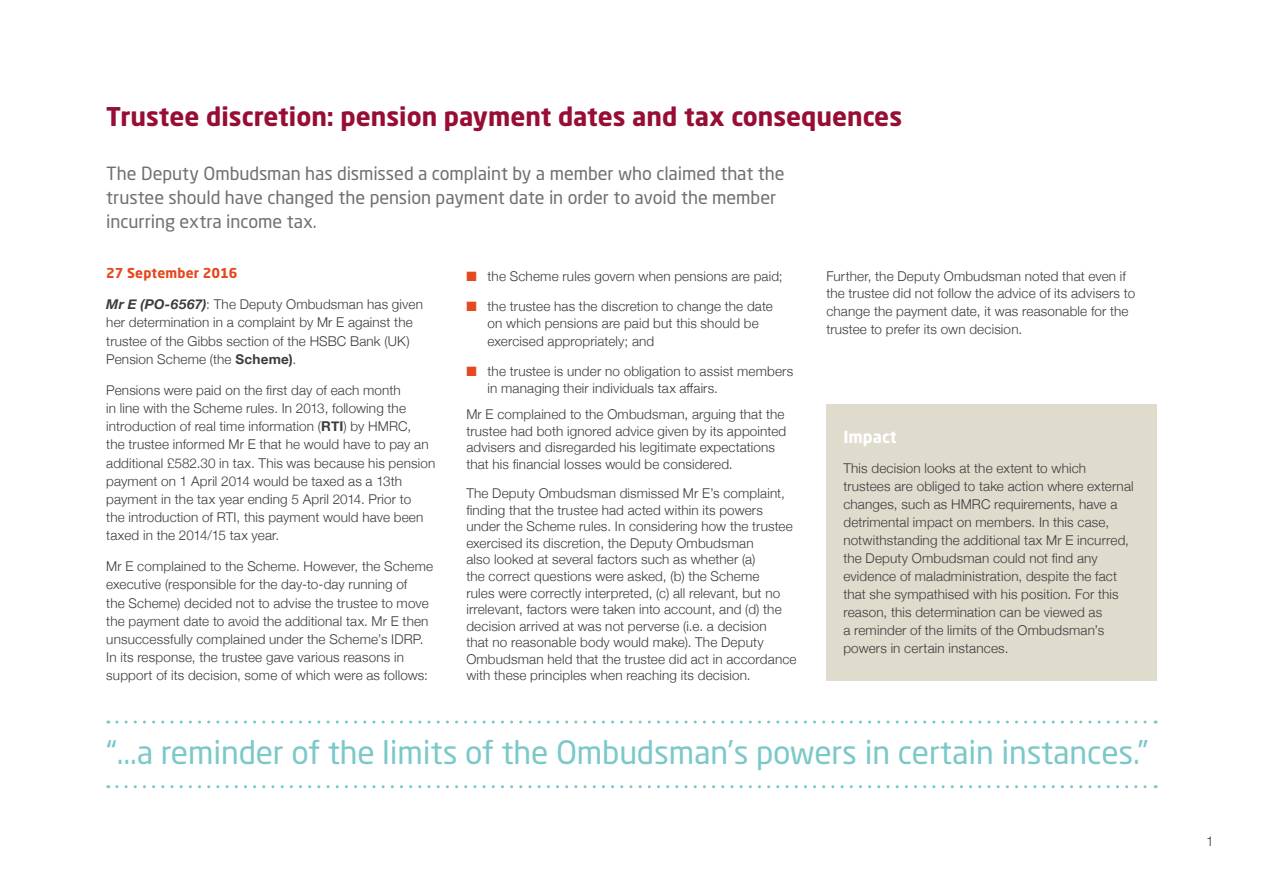
<style>
.page{position:relative;width:1263px;height:893px;background:#fff}
.page>*{position:absolute;margin:0;border:0;box-sizing:border-box;transform-origin:0 0}
.t1{font:31.8px "Neo Sans Std";letter-spacing:-.005em;color:#7bc8c9}
.t2{font:700 25.5px "Neo Sans Std";color:#970d34}
.t3{font:18px/24px "Neo Sans Std";letter-spacing:-.005em;color:#706f6f}
.t4{font:700 16.5px "Neo Sans Std";color:#fff}
.t5{font:300 13.5px/18.1px "Helvetica Neue";letter-spacing:.01em;color:#3c3c3b}
.t6{font:700 13.5px "Neo Sans Std";letter-spacing:.01em;color:#e5481d}
.s1{font-weight:700;font-style:italic}
.s2{font-weight:700}
.s3{color:#e5481d}
</style>
<div class="page">
<div style="left:826px;top:404px;width:331px;height:277px;background:#dfdbcd"></div>
<svg style="left:117px;top:720px;width:1039px;height:3px"></svg>
<svg style="left:117px;top:785px;width:1039px;height:3px"></svg>
<h2 class="t2" style="left:106px;top:100px;width:797px">Trustee discretion: pension payment dates and tax consequences</h2>
<h3 class="t3" style="left:106px;top:161px;width:680px">The Deputy Ombudsman has dismissed a complaint by a member who claimed that the trustee should have changed the pension payment date in order to avoid the member incurring extra income tax.</h3>
<p class="t6" style="left:106px;top:265px;width:133px">27 September 2016</p>
<p class="t5" style="left:106px;top:294px;width:318px"><span class="s1">Mr E (PO-6567)</span>: The Deputy Ombudsman has given her determination in a complaint by Mr E against the trustee of the Gibbs section of the HSBC Bank (UK)<br>Pension Scheme (the <span class="s2">Scheme)</span>.</p>
<p class="t5" style="left:106px;top:380px;width:331px">Pensions were paid on the first day of each month<br>in line with the Scheme rules. In 2013, following the introduction of real time information (<span class="s2">RTI</span>) by HMRC,<br>the trustee informed Mr E that he would have to pay an additional £582.30 in tax. This was because his pension payment on 1 April 2014 would be taxed as a 13th payment in the tax year ending 5 April 2014. Prior to<br>the introduction of RTI, this payment would have been taxed in the 2014/15 tax year.</p>
<p class="t5" style="left:106px;top:556px;width:328px">Mr E complained to the Scheme. However, the Scheme executive (responsible for the day-to-day running of<br>the Scheme) decided not to advise the trustee to move the payment date to avoid the additional tax. Mr E then unsuccessfully complained under the Scheme’s IDRP.<br>In its response, the trustee gave various reasons in support of its decision, some of which were as follows:</p>
<p class="t5" style="left:466px;top:266px;width:318px"><span class="s3">■</span> the Scheme rules govern when pensions are paid;</p>
<p class="t5" style="left:488px;top:297px;width:287px;line-height:17.2px;text-indent:-21px"><span class="s3">■</span> the trustee has the discretion to change the date on which pensions are paid but this should be exercised appropriately; and</p>
<p class="t5" style="left:488px;top:361px;width:307px;line-height:17.2px;text-indent:-21px"><span class="s3">■</span> the trustee is under no obligation to assist members in managing their individuals tax affairs.</p>
<p class="t5" style="left:466px;top:405px;width:321px;line-height:16.6px">Mr E complained to the Ombudsman, arguing that the trustee had both ignored advice given by its appointed advisers and disregarded his legitimate expectations that his financial losses would be considered.</p>
<p class="t5" style="left:466px;top:484px;width:332px;line-height:16.6px">The Deputy Ombudsman dismissed Mr E’s complaint, finding that the trustee had acted within its powers under the Scheme rules. In considering how the trustee exercised its discretion, the Deputy Ombudsman<br>also looked at several factors such as whether (a)<br>the correct questions were asked, (b) the Scheme<br>rules were correctly interpreted, (c) all relevant, but no irrelevant, factors were taken into account, and (d) the decision arrived at was not perverse (i.e. a decision<br>that no reasonable body would make). The Deputy Ombudsman held that the trustee did act in accordance with these principles when reaching its decision.</p>
<p class="t5" style="left:826px;top:267px;width:310px;line-height:17.2px">Further, the Deputy Ombudsman noted that even if the trustee did not follow the advice of its advisers to change the payment date, it was reasonable for the</p>
<p class="t5" style="left:826px;top:319px;width:197px">trustee to prefer its own decision.</p>
<p class="t4" style="left:843px;top:426px;width:55px">Impact</p>
<p class="t5" style="left:843px;top:459px;width:292px">This decision looks at the extent to which trustees are obliged to take action where external changes, such as HMRC requirements, have a detrimental impact on members. In this case, notwithstanding the additional tax Mr E incurred, the Deputy Ombudsman could not find any evidence of maladministration, despite the fact that she sympathised with his position. For this reason, this determination can be viewed as<br>a reminder of the limits of the Ombudsman’s powers in certain instances.</p>
<h1 class="t1" style="left:106px;top:733px;width:1044px">“...a reminder of the limits of the Ombudsman’s powers in certain instances.”</h1>
<p class="t5" style="left:1206px;top:831px;width:9px">1</p>
</div>
